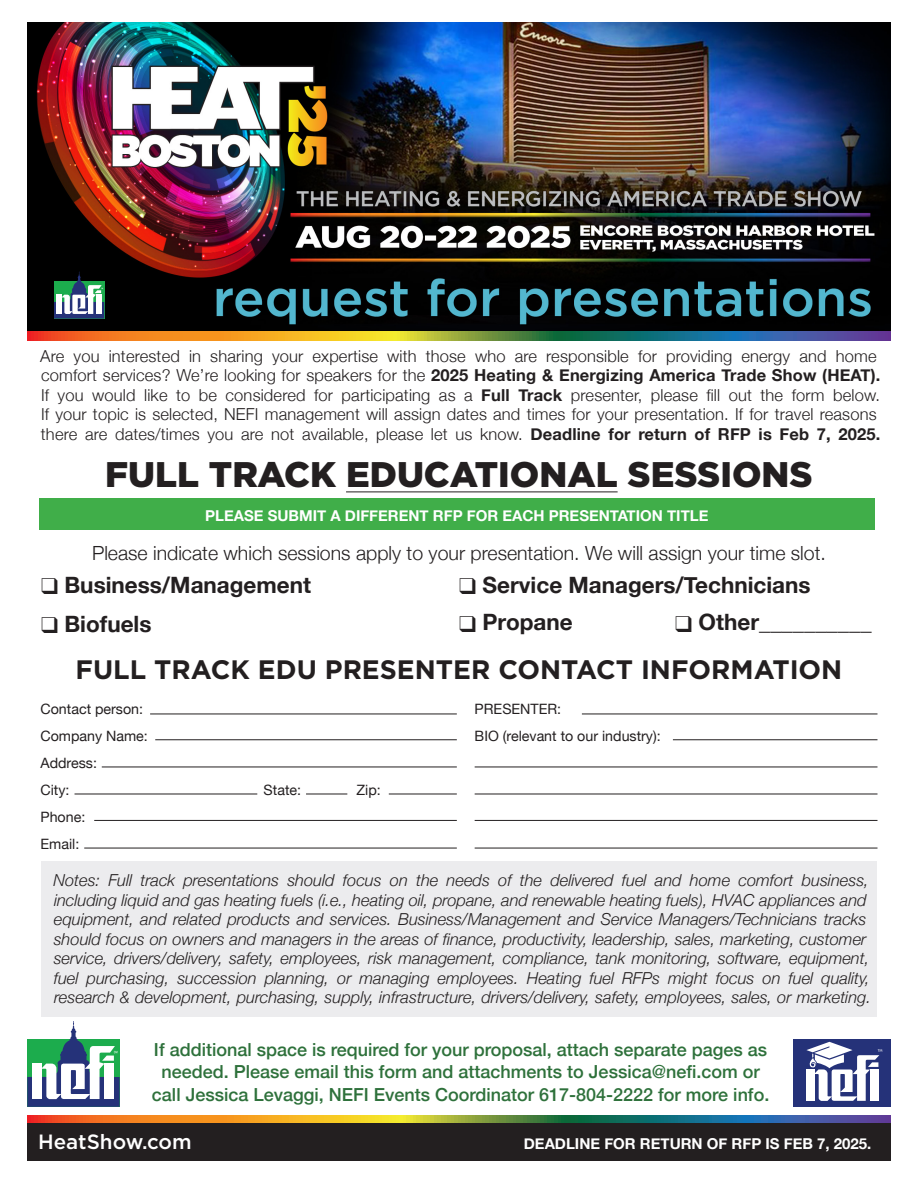
<style>
.page{position:relative;width:918px;height:1188px;background:#fff}
.page>*{position:absolute;margin:0;border:0;box-sizing:border-box;transform-origin:0 0}
.t1{font:900 35.55px "Gotham";color:#231f20}
.t2{font:700 26.7px "Gotham";color:#231f20}
.t3{font:700 22.5px "Helvetica Neue";color:#231f20}
.t4{font:500 20.55px "Gotham";color:#fff}
.t5{font:300 19.5px "Helvetica Neue";color:#231f20}
.t6{font:500 18px/22.5px "Helvetica Neue";color:#2e713b;text-align:center}
.t7{font:italic 300 16.5px/19.5px "Helvetica Neue";color:#231f20}
.t8{font:300 16.5px/19.5px "Helvetica Neue";letter-spacing:.01em;color:#231f20}
.t9{font:700 15px "Helvetica Neue";color:#fff}
.t10{font:14.25px "Helvetica Neue";color:#231f20}
.s1{font-weight:700}
</style>
<div class="page">
<hr style="left:150px;top:714px;width:307px;height:1px;background:#231f20">
<hr style="left:155px;top:740px;width:302px;height:1px;background:#231f20">
<hr style="left:102px;top:767px;width:355px;height:1px;background:#231f20">
<hr style="left:389px;top:794px;width:68px;height:1px;background:#231f20">
<hr style="left:306px;top:794px;width:41px;height:1px;background:#231f20">
<hr style="left:75px;top:794px;width:182px;height:1px;background:#231f20">
<hr style="left:94px;top:820px;width:363px;height:1px;background:#231f20">
<hr style="left:84px;top:848px;width:373px;height:1px;background:#231f20">
<hr style="left:582px;top:714px;width:295px;height:1px;background:#231f20">
<hr style="left:673px;top:740px;width:204px;height:1px;background:#231f20">
<hr style="left:475px;top:767px;width:403px;height:1px;background:#231f20">
<hr style="left:475px;top:794px;width:403px;height:1px;background:#231f20">
<hr style="left:475px;top:820px;width:403px;height:1px;background:#231f20">
<hr style="left:475px;top:848px;width:403px;height:1px;background:#231f20">
<img style="left:27px;top:22px;width:864px;height:310px">
<svg style="left:27px;top:332px;width:864px;height:8px;background:#90844f"></svg>
<svg style="left:54px;top:272px;width:50px;height:47px"></svg>
<div style="left:41px;top:861px;width:836px;height:155px;background:#ececee"></div>
<svg style="left:27px;top:1116px;width:864px;height:7px;background:#91864e"></svg>
<div style="left:27px;top:1123px;width:864px;height:38px;background:#231f20"></div>
<hr style="left:346px;top:492px;width:272px;height:1px;background:#231f20">
<div style="left:39px;top:499px;width:836px;height:31px;background:#40ae49"></div>
<svg style="left:27px;top:1021px;width:93px;height:86px"></svg>
<div style="left:794px;top:1039px;width:97px;height:68px;background:#253279"></div>
<svg style="left:806px;top:1042px;width:76px;height:59px"></svg>
<p class="t8" style="left:40px;top:345px;width:842px">Are you interested in sharing your expertise with those who are responsible for providing energy and home comfort services? We’re looking for speakers for the <span class="s1">2025 Heating &amp; Energizing America Trade Show (HEAT).<br></span>If you would like to be considered for participating as a <span class="s1">Full Track</span> presenter, please fill out the form below.</p>
<p class="t8" style="left:41px;top:403px;width:841px">If your topic is selected, NEFI management will assign dates and times for your presentation. If for travel reasons there are dates/times you are not available, please let us know. <span class="s1">Deadline for return of RFP is Feb 7, 2025.</span></p>
<p class="t1" style="left:105px;top:454px;width:709px">FULL TRACK EDUCATIONAL SESSIONS</p>
<p class="t9" style="left:205px;top:504px;width:505px">PLEASE SUBMIT A DIFFERENT RFP FOR EACH PRESENTATION TITLE</p>
<p class="t5" style="left:92px;top:538px;width:735px">Please indicate which sessions apply to your presentation. We will assign your time slot.</p>
<p class="t3" style="left:41px;top:567px;width:271px">❑ Business/Management</p>
<p class="t3" style="left:41px;top:606px;width:112px">❑ Biofuels</p>
<p class="t3" style="left:459px;top:567px;width:353px">❑ Service Managers/Technicians</p>
<p class="t3" style="left:459px;top:605px;width:115px">❑ Propane</p>
<p class="t3" style="left:675px;top:605px;width:198px">❑ Other__________</p>
<p class="t2" style="left:76px;top:654px;width:768px">FULL TRACK EDU PRESENTER CONTACT INFORMATION</p>
<p class="t10" style="left:40px;top:699px;width:104px">Contact person:</p>
<p class="t10" style="left:40px;top:726px;width:109px">Company Name:</p>
<p class="t10" style="left:40px;top:753px;width:58px">Address:</p>
<p class="t10" style="left:40px;top:780px;width:31px">City:</p>
<p class="t10" style="left:264px;top:780px;width:39px">State:</p>
<p class="t10" style="left:357px;top:780px;width:26px">Zip:</p>
<p class="t10" style="left:40px;top:807px;width:46px">Phone:</p>
<p class="t10" style="left:40px;top:834px;width:40px">Email:</p>
<p class="t10" style="left:475px;top:699px;width:88px">PRESENTER:</p>
<p class="t10" style="left:475px;top:726px;width:188px">BIO (relevant to our industry):</p>
<p class="t7" style="left:53px;top:869px;width:819px">Notes: Full track presentations should focus on the needs of the delivered fuel and home comfort business, including liquid and gas heating fuels (i.e., heating oil, propane, and renewable heating fuels), HVAC appliances and equipment, and related products and services. Business/Management and Service Managers/Technicians tracks should focus on owners and managers in the areas of finance, productivity, leadership, sales, marketing, customer service, drivers/delivery, safety, employees, risk management, compliance, tank monitoring, software, equipment, fuel purchasing, succession planning, or managing employees. Heating fuel RFPs might focus on fuel quality, research &amp; development, purchasing, supply, infrastructure, drivers/delivery, safety, employees, sales, or marketing.</p>
<p class="t6" style="left:154px;top:1037px;width:615px">If additional space is required for your proposal, attach separate pages as needed. Please email this form and attachments to Jessica@nefi.com or</p>
<p class="t6" style="left:152px;top:1082px;width:619px">call Jessica Levaggi, NEFI Events Coordinator 617-804-2222 for more info.</p>
<p class="t4" style="left:38px;top:1131px;width:155px">HeatShow.com</p>
<p class="t9" style="left:524px;top:1132px;width:349px">DEADLINE FOR RETURN OF RFP IS FEB 7, 2025.</p>
</div>
